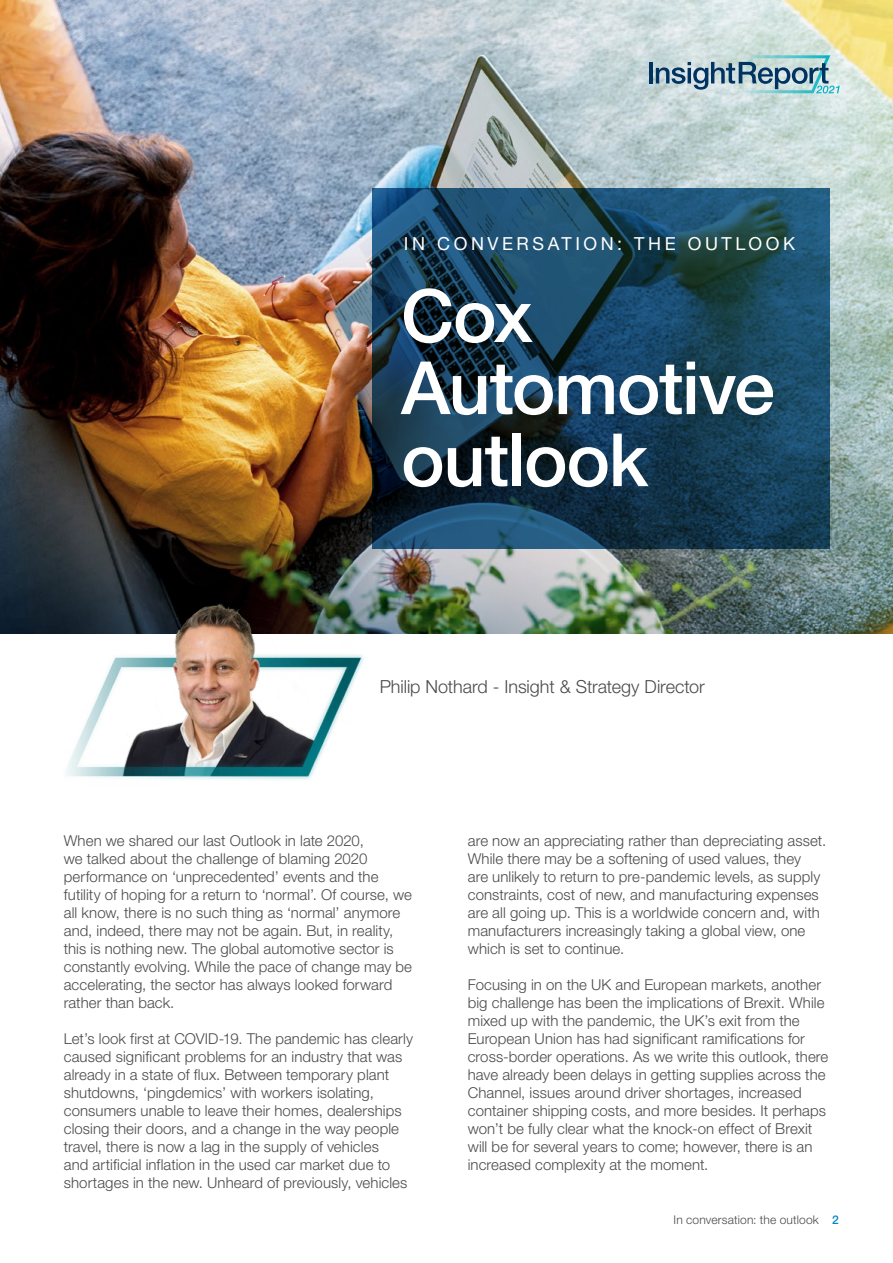
<style>
.page{position:relative;width:893px;height:1263px;background:#fff}
.page>*{position:absolute;margin:0;border:0;box-sizing:border-box;transform-origin:0 0}
.t1{font:500 73.5px/72px "Helvetica Neue LT Std";letter-spacing:-.02em;color:#fff}
.t2{font:300 18px "Helvetica Neue LT Std";letter-spacing:-.005em;color:#4a4a4a}
.t3{font:18px "Helvetica Neue LT Std";letter-spacing:.195em;color:#fff}
.t4{font:300 15px/18px "Helvetica Neue LT Std";letter-spacing:.005em;color:#4a4a4a}
.t5{font:300 12px "Helvetica Neue LT Std";letter-spacing:.015em;color:#4a4a4a}
.s1{font-weight:500;color:#0585c8}
</style>
<div class="page">
<img style="left:0;top:0;width:893px;height:634px">
<svg style="left:372px;top:189px;width:457px;height:360px;background:#173f57"></svg>
<img style="left:64px;top:600px;width:301px;height:180px">
<hr style="left:649px;top:62px;width:3px;height:21px;background:#003362">
<svg style="left:656px;top:55px;width:184px;height:38px;background:#98b7c1"></svg>
<p class="t3" style="left:404px;top:233px;width:393px">IN CONVERSATION: THE OUTLOOK</p>
<h1 class="t1" style="left:401px;top:279px;width:375px">Cox<br>Automotive outlook</h1>
<p class="t2" style="left:380px;top:675px;width:327px">Philip Nothard - Insight &amp; Strategy Director</p>
<p class="t4" style="left:64px;top:831px;width:350px">When we shared our last Outlook in late 2020,<br>we talked about the challenge of blaming 2020 performance on ‘unprecedented’ events and the futility of hoping for a return to ‘normal’. Of course, we all know, there is no such thing as ‘normal’ anymore and, indeed, there may not be again. But, in reality, this is nothing new. The global automotive sector is constantly evolving. While the pace of change may be accelerating, the sector has always looked forward rather than back.</p>
<p class="t4" style="left:64px;top:1029px;width:351px">Let’s look first at COVID-19. The pandemic has clearly caused significant problems for an industry that was already in a state of flux. Between temporary plant shutdowns, ‘pingdemics’ with workers isolating, consumers unable to leave their homes, dealerships closing their doors, and a change in the way people travel, there is now a lag in the supply of vehicles<br>and artificial inflation in the used car market due to shortages in the new. Unheard of previously, vehicles</p>
<p class="t4" style="left:468px;top:831px;width:360px">are now an appreciating rather than depreciating asset.<br>While there may be a softening of used values, they<br>are unlikely to return to pre-pandemic levels, as supply constraints, cost of new, and manufacturing expenses are all going up. This is a worldwide concern and, with manufacturers increasingly taking a global view, one which is set to continue.</p>
<p class="t4" style="left:468px;top:975px;width:362px">Focusing in on the UK and European markets, another big challenge has been the implications of Brexit. While mixed up with the pandemic, the UK’s exit from the European Union has had significant ramifications for cross-border operations. As we write this outlook, there have already been delays in getting supplies across the Channel, issues around driver shortages, increased container shipping costs, and more besides. It perhaps won’t be fully clear what the knock-on effect of Brexit will be for several years to come; however, there is an increased complexity at the moment.</p>
<p class="t5" style="left:673px;top:1212px;width:167px">In conversation: the outlook <span class="s1">2</span></p>
</div>
